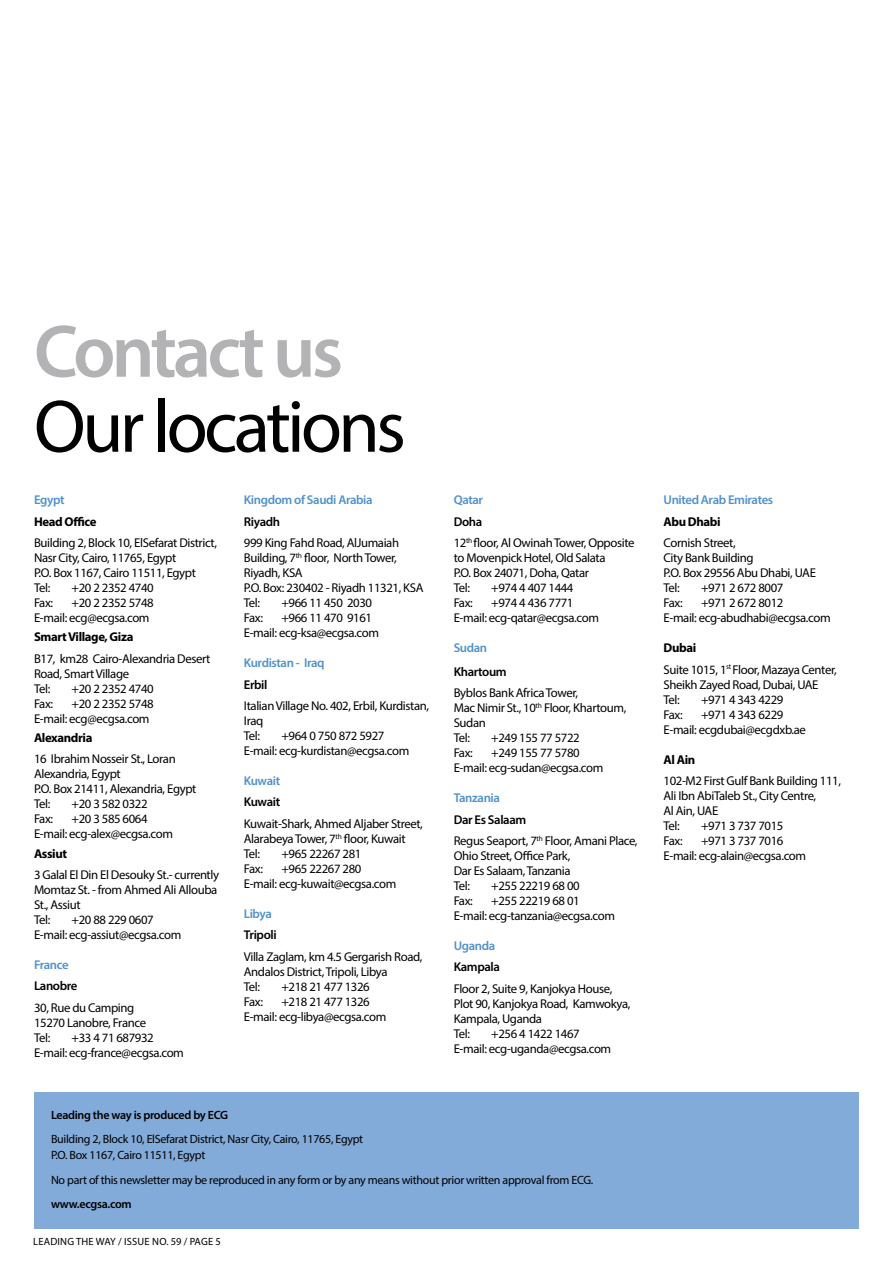
<style>
.page{position:relative;width:893px;height:1263px;background:#fff}
.page>*{position:absolute;margin:0;border:0;box-sizing:border-box;transform-origin:0 0}
.t1{font:75px "Myriad Pro";color:#000}
.t2{font:600 75px "Myriad Pro";letter-spacing:-.05em;color:#b3b3b6}
.t3{font:12.75px/15px "Myriad Pro";letter-spacing:-.03em;color:#000}
.t4{font:600 12.75px "Myriad Pro";letter-spacing:-.03em;color:#5091cd}
.t5{font:700 12.75px "Myriad Pro";letter-spacing:-.03em;color:#000}
.t6{font:600 12.75px "Myriad Pro";letter-spacing:-.03em;color:#000}
.t7{font:12px/15.9px "Myriad Pro";letter-spacing:-.025em;color:#000}
.t8{font:600 12px "Myriad Pro";letter-spacing:-.025em;color:#000}
.t9{font:10.5px "Myriad Pro";letter-spacing:.02em;color:#000}
.s1{font-weight:600}
.s2{font-weight:700}
</style>
<div class="page">
<div style="left:34px;top:1093px;width:825px;height:136px;background:#83abda"></div>
<h1 class="t2" style="left:34px;top:304px;width:311px">Contact us</h1>
<h1 class="t1" style="left:34px;top:380px;width:373px">Our locations</h1>
<p class="t4" style="left:34px;top:492px;width:32px">Egypt</p>
<p class="t5" style="left:34px;top:513px;width:64px">Head Office</p>
<p class="t3" style="left:34px;top:535px;width:184px">Building 2, Block 10, ElSefarat District,<br>Nasr City, Cairo, 11765, Egypt<br>P.O. Box 1167, Cairo 11511, Egypt<br>Tel:</p>
<p class="t3" style="left:72px;top:580px;width:84px">+20 2 2352 4740</p>
<p class="t3" style="left:34px;top:595px;width:21px">Fax:</p>
<p class="t3" style="left:34px;top:595px;width:121px;text-indent:37px">+20 2 2352 5748<br>E-mail: ecg@ecgsa.com</p>
<p class="t5" style="left:34px;top:629px;width:101px">Smart Village, Giza</p>
<p class="t3" style="left:34px;top:651px;width:178px">B17, km28 Cairo-Alexandria Desert<br>Road, Smart Village<br>Tel:</p>
<p class="t3" style="left:72px;top:681px;width:84px">+20 2 2352 4740</p>
<p class="t3" style="left:34px;top:696px;width:21px">Fax:</p>
<p class="t3" style="left:34px;top:696px;width:121px;text-indent:37px">+20 2 2352 5748<br>E-mail: ecg@ecgsa.com</p>
<p class="t5" style="left:34px;top:729px;width:60px">Alexandria</p>
<p class="t3" style="left:34px;top:751px;width:164px">16 I brahim Nosseir St., Loran<br>Alexandria, Egypt<br>P.O. Box 21411, Alexandria, Egypt<br>Tel:</p>
<p class="t3" style="left:72px;top:796px;width:78px">+20 3 582 0322</p>
<p class="t3" style="left:34px;top:811px;width:21px">Fax:</p>
<p class="t3" style="left:34px;top:811px;width:141px;text-indent:37px">+20 3 585 6064<br>E-mail: ecg-alex@ecgsa.com</p>
<p class="t5" style="left:34px;top:845px;width:35px">Assiut</p>
<p class="t3" style="left:34px;top:867px;width:187px">3 Galal El Din El Desouky St.- currently<br>Momtaz St. - from Ahmed Ali Allouba<br>St., Assiut<br>Tel:</p>
<p class="t3" style="left:34px;top:912px;width:149px;text-indent:37px">+20 88 229 0607<br>E-mail: ecg-assiut@ecgsa.com</p>
<p class="t4" style="left:34px;top:957px;width:36px">France</p>
<p class="t6" style="left:34px;top:978px;width:45px">Lanobre</p>
<p class="t3" style="left:34px;top:1000px;width:114px">30, Rue du Camping<br>15270 Lanobre, France<br>Tel:</p>
<p class="t3" style="left:34px;top:1030px;width:151px;text-align:center">+33 4 71 687932<br>E-mail: ecg-france@ecgsa.com</p>
<p class="t4" style="left:244px;top:492px;width:130px">Kingdom of Saudi Arabia</p>
<p class="t6" style="left:244px;top:513px;width:38px">Riyadh</p>
<p class="t3" style="left:244px;top:535px;width:174px">999 King Fahd Road, AlJumaiah<br>Building, 7<sup>th</sup> floor, North Tower,<br>Riyadh, KSA<br>P.O. Box: 230402 - Riyadh 11321, KSA<br>Tel:</p>
<p class="t3" style="left:281px;top:595px;width:92px">+966 11 450 2030</p>
<p class="t3" style="left:244px;top:610px;width:21px">Fax:</p>
<p class="t3" style="left:244px;top:610px;width:137px;text-indent:37px">+966 11 470 9161<br>E-mail: ecg-ksa@ecgsa.com</p>
<p class="t4" style="left:244px;top:655px;width:82px">Kurdistan - Iraq</p>
<p class="t6" style="left:244px;top:676px;width:25px">Erbil</p>
<p class="t3" style="left:244px;top:698px;width:187px">Italian Village No. 402, Erbil, Kurdistan,<br>I raq<br>Tel:</p>
<p class="t3" style="left:244px;top:728px;width:167px;text-indent:37px">+964 0 750 872 5927<br>E-mail: ecg-kurdistan@ecgsa.com</p>
<p class="t4" style="left:244px;top:772px;width:38px">Kuwait</p>
<p class="t6" style="left:244px;top:794px;width:38px">Kuwait</p>
<p class="t3" style="left:244px;top:816px;width:181px">Kuwait-Shark, Ahmed Aljaber Street,<br>Alarabeya Tower, 7<sup>th</sup> floor, Kuwait<br>Tel:</p>
<p class="t3" style="left:281px;top:846px;width:81px">+965 22267 281</p>
<p class="t3" style="left:244px;top:861px;width:21px">Fax:</p>
<p class="t3" style="left:244px;top:861px;width:154px;text-align:center">+965 22267 280<br>E-mail: ecg-kuwait@ecgsa.com</p>
<p class="t4" style="left:244px;top:905px;width:30px">Libya</p>
<p class="t6" style="left:244px;top:927px;width:34px">Tripoli</p>
<p class="t3" style="left:244px;top:948px;width:180px">Villa Zaglam, km 4.5 Gergarish Road,<br>Andalos District, Tripoli, Libya<br>Tel:</p>
<p class="t3" style="left:281px;top:978px;width:90px">+218 21 477 1326</p>
<p class="t3" style="left:244px;top:993px;width:21px">Fax:</p>
<p class="t3" style="left:244px;top:993px;width:144px;text-indent:37px">+218 21 477 1326<br>E-mail: ecg-libya@ecgsa.com</p>
<p class="t4" style="left:454px;top:492px;width:31px">Qatar</p>
<p class="t3" style="left:454px;top:511px;width:182px;line-height:21.5px"><span class="s1">Doha<br></span>12<sup>th</sup> floor, Al Owinah Tower, Opposite</p>
<p class="t3" style="left:454px;top:550px;width:153px">to Movenpick Hotel, Old Salata<br>P.O. Box 24071, Doha, Qatar<br>Tel:</p>
<p class="t3" style="left:491px;top:580px;width:84px">+974 4 407 1444</p>
<p class="t3" style="left:454px;top:595px;width:21px">Fax:</p>
<p class="t3" style="left:454px;top:595px;width:147px;text-indent:37px">+974 4 436 7771<br>E-mail: ecg-qatar@ecgsa.com</p>
<p class="t4" style="left:454px;top:640px;width:35px">Sudan</p>
<p class="t6" style="left:454px;top:663px;width:55px">Khartoum</p>
<p class="t3" style="left:454px;top:685px;width:174px">Byblos Bank Africa Tower,<br>Mac N imir St., 10<sup>th</sup> Floor, Khartoum,<br>Sudan<br>Tel:</p>
<p class="t3" style="left:491px;top:730px;width:90px">+249 155 77 5722</p>
<p class="t3" style="left:454px;top:745px;width:21px">Fax:</p>
<p class="t3" style="left:454px;top:745px;width:151px;text-indent:37px">+249 155 77 5780<br>E-mail: ecg-sudan@ecgsa.com</p>
<p class="t4" style="left:454px;top:790px;width:48px">Tanzania</p>
<p class="t3" style="left:454px;top:808px;width:185px;line-height:21.5px"><span class="s1">Dar Es Salaam<br></span>Regus Seaport, 7<sup>th</sup> Floor, Amani Place,</p>
<p class="t3" style="left:454px;top:848px;width:118px;text-align:justify">Ohio Street, Office Park, Dar Es Salaam, Tanzania Tel:</p>
<p class="t3" style="left:491px;top:878px;width:90px">+255 22219 68 00</p>
<p class="t3" style="left:454px;top:893px;width:21px">Fax:</p>
<p class="t3" style="left:454px;top:893px;width:163px;text-align:center">+255 22219 68 01<br>E-mail: ecg-tanzania@ecgsa.com</p>
<p class="t4" style="left:454px;top:937px;width:43px">Uganda</p>
<p class="t6" style="left:454px;top:959px;width:48px">Kampala</p>
<p class="t3" style="left:454px;top:981px;width:178px">Floor 2, Suite 9, Kanjokya House,<br>Plot 90, Kanjokya Road, Kamwokya,<br>Kampala, Uganda<br>Tel:</p>
<p class="t3" style="left:454px;top:1026px;width:159px;text-align:center">+256 4 1422 1467<br>E-mail: ecg-uganda@ecgsa.com</p>
<p class="t8" style="left:51px;top:1107px;width:179px">Leading the way is produced by ECG</p>
<p class="t7" style="left:51px;top:1131px;width:314px">Building 2, Block 10, ElSefarat District, Nasr City, Cairo, 11765, Egypt<br>P.O. Box 1167, Cairo 11511, Egypt</p>
<p class="t7" style="left:51px;top:1171px;width:544px">No part of this newsletter may be reproduced in any form or by any means without prior written approval from ECG.</p>
<p class="t8" style="left:51px;top:1196px;width:82px">www.ecgsa.com</p>
<p class="t9" style="left:33px;top:1235px;width:189px">Leading the way / issue no. 59 / page 5</p>
<p class="t4" style="left:664px;top:492px;width:111px">United Arab Emirates</p>
<p class="t5" style="left:664px;top:513px;width:59px">Abu Dhabi</p>
<p class="t3" style="left:664px;top:535px;width:154px">Cornish Street,<br>City Bank Building<br>P.O. Box 29556 Abu Dhabi, UAE<br>Tel:</p>
<p class="t3" style="left:701px;top:580px;width:84px">+971 2 672 8007</p>
<p class="t3" style="left:664px;top:595px;width:21px">Fax:</p>
<p class="t3" style="left:664px;top:595px;width:169px;text-indent:37px">+971 2 672 8012<br>E-mail: ecg-abudhabi@ecgsa.com</p>
<p class="t3" style="left:664px;top:637px;width:175px;line-height:21.5px"><span class="s2">Dubai<br></span>Suite 1015, 1<sup>st</sup> Floor, Mazaya Center,</p>
<p class="t3" style="left:664px;top:677px;width:156px">Sheikh Zayed Road, Dubai, UAE<br>Tel:</p>
<p class="t3" style="left:701px;top:692px;width:84px">+971 4 343 4229</p>
<p class="t3" style="left:664px;top:707px;width:21px">Fax:</p>
<p class="t3" style="left:664px;top:707px;width:144px;text-indent:37px">+971 4 343 6229<br>E-mail: ecgdubai@ecgdxb.ae</p>
<p class="t5" style="left:664px;top:751px;width:33px">Al Ain</p>
<p class="t3" style="left:664px;top:773px;width:179px">102-M2 First Gulf Bank Building 111,<br>Ali I bn AbiTaleb St., City Centre,<br>Al Ain, UAE<br>Tel:</p>
<p class="t3" style="left:701px;top:818px;width:84px">+971 3 737 7015</p>
<p class="t3" style="left:664px;top:833px;width:21px">Fax:</p>
<p class="t3" style="left:664px;top:833px;width:144px;text-indent:37px">+971 3 737 7016<br>E-mail: ecg-alain@ecgsa.com</p>
</div>
